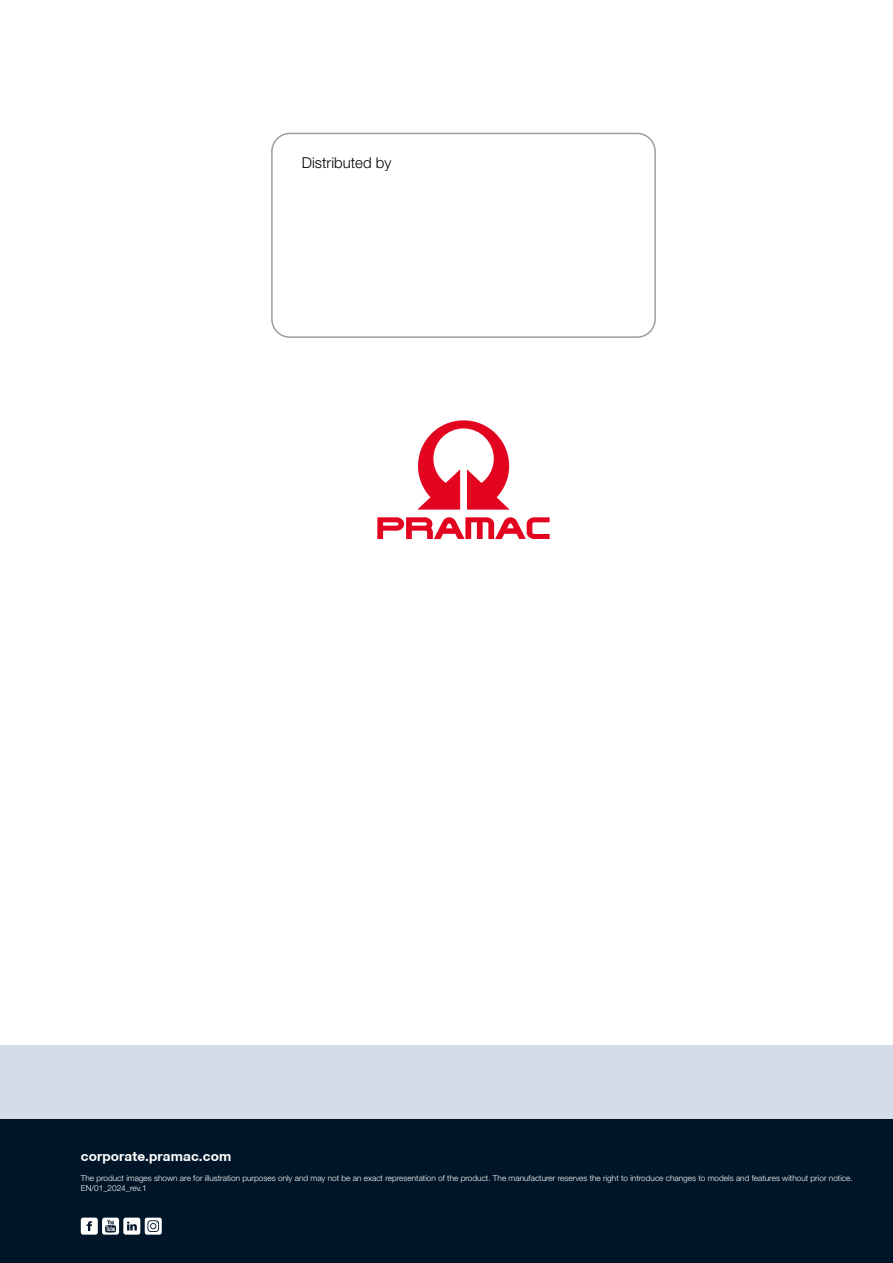
<style>
.page{position:relative;width:893px;height:1263px;background:#fff}
.page>*{position:absolute;margin:0;border:0;box-sizing:border-box;transform-origin:0 0}
.t1{font:300 15px "Helvetica Neue LT Pro";color:#000}
.t2{font:700 13.5px "Helvetica Neue CE";letter-spacing:.01em;color:#fff}
.t3{font:300 8.25px/9.9px "Helvetica Neue LT Pro";color:#fff}
</style>
<div class="page">
<div style="left:0;top:1045px;width:893px;height:218px;background:#d4dce7"></div>
<div style="left:271px;top:133px;width:385px;height:205px;border:2px solid #9d9d9c;border-radius:18px"></div>
<svg style="left:417px;top:420px;width:93px;height:90px"></svg>
<svg style="left:377px;top:517px;width:173px;height:22px"></svg>
<div style="left:0;top:1119px;width:893px;height:144px;background:#001528"></div>
<div style="left:81px;top:1217px;width:17px;height:17px;background:#fff;border-radius:2px"></div>
<svg style="left:87px;top:1221px;width:5px;height:10px"></svg>
<div style="left:123px;top:1217px;width:17px;height:17px;background:#fff;border-radius:2px"></div>
<svg style="left:127px;top:1221px;width:10px;height:9px"></svg>
<div style="left:102px;top:1217px;width:17px;height:17px;background:#fff;border-radius:2px"></div>
<svg style="left:105px;top:1220px;width:11px;height:12px"></svg>
<div style="left:145px;top:1217px;width:17px;height:17px;background:#fff;border-radius:2px"></div>
<svg style="left:147px;top:1220px;width:12px;height:12px"></svg>
<h1 class="t1" style="left:302px;top:153px;width:91px">Distributed by</h1>
<h2 class="t2" style="left:81px;top:1148px;width:152px">corporate.pramac.com</h2>
<p class="t3" style="left:81px;top:1173px;width:773px">The product images shown are for illustration purposes only and may not be an exact representation of the product. The manufacturer reserves the right to introduce changes to models and features without prior notice.<br>EN/01_2024_rev.1</p>
</div>
